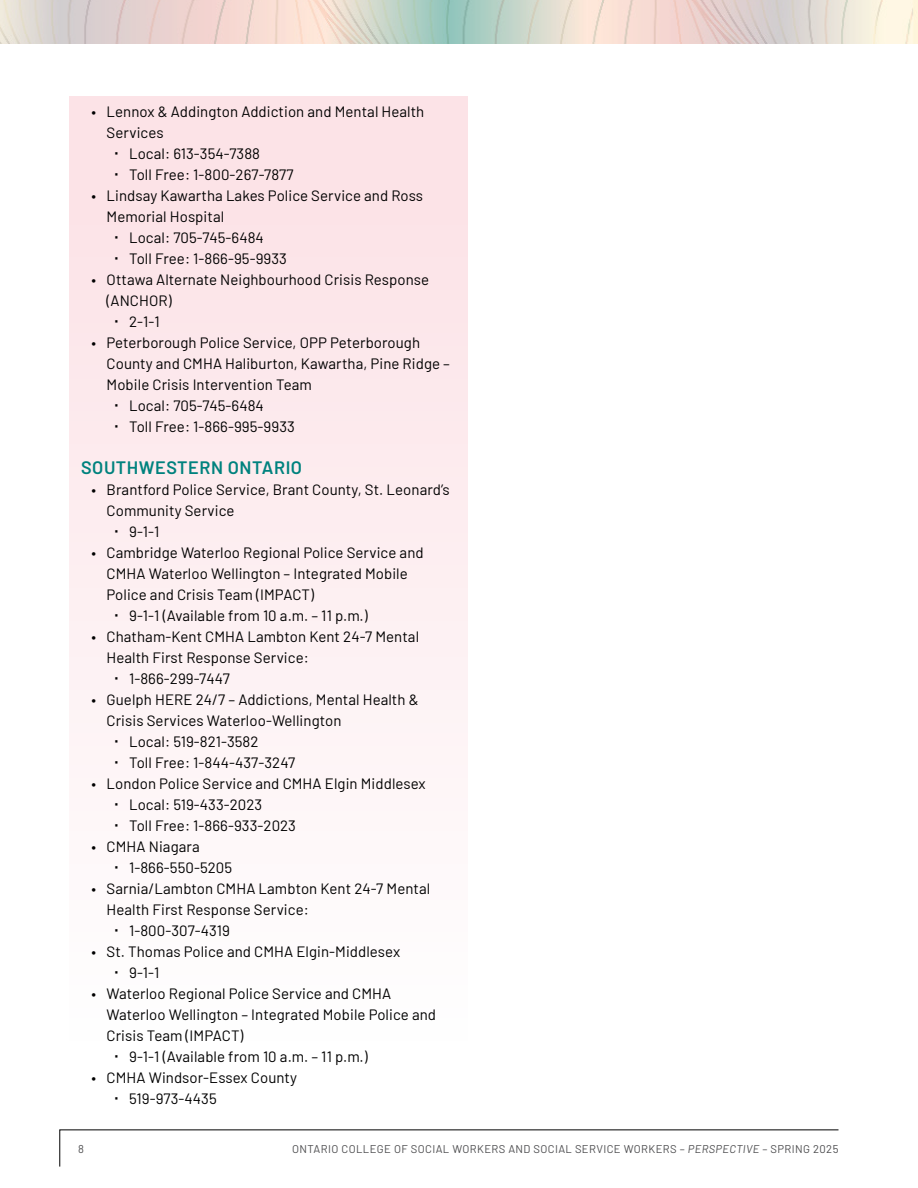
<style>
.page{position:relative;width:918px;height:1188px;background:#fff}
.page>*{position:absolute;margin:0;border:0;box-sizing:border-box;transform-origin:0 0}
.t1{font:600 18px "Barlow";letter-spacing:.03em;color:#00827e}
.t2{font:15px/21px "Barlow";letter-spacing:.005em;color:#000}
.t3{font:11.25px "Barlow";letter-spacing:.035em;color:#4d4d4f}
.s1{font-style:italic}
</style>
<div class="page">
<div style="left:69px;top:96px;width:399px;height:1019px;background:linear-gradient(to bottom,#fce0e5,#fff)"></div>
<img style="left:0;top:0;width:918px;height:44px">
<svg style="left:59px;top:1129px;width:780px;height:38px"></svg>
<p class="t2" style="left:92px;top:100px;width:334px">• Lennox &amp; Addington Addiction and Mental Health</p>
<p class="t2" style="left:107px;top:121px;width:58px">Services</p>
<p class="t2" style="left:129px;top:142px;width:132px">Local: 613-354-7388</p>
<p class="t2" style="left:129px;top:163px;width:166px">Toll Free: 1-800-267-7877</p>
<p class="t2" style="left:92px;top:184px;width:333px">• Lindsay Kawartha Lakes Police Service and Ross</p>
<p class="t2" style="left:107px;top:205px;width:119px">Memorial Hospital</p>
<p class="t2" style="left:129px;top:226px;width:136px">Local: 705-745-6484</p>
<p class="t2" style="left:129px;top:247px;width:159px">Toll Free: 1-866-95-9933</p>
<p class="t2" style="left:92px;top:268px;width:339px">• Ottawa Alternate Neighbourhood Crisis Response</p>
<p class="t2" style="left:107px;top:289px;width:67px">(ANCHOR)</p>
<p class="t2" style="left:129px;top:310px;width:32px">2-1-1</p>
<p class="t2" style="left:92px;top:331px;width:330px">• Peterborough Police Service, OPP Peterborough</p>
<p class="t2" style="left:107px;top:352px;width:345px">County and CMHA Haliburton, Kawartha, Pine Ridge –</p>
<p class="t2" style="left:107px;top:373px;width:207px">Mobile Crisis Intervention Team</p>
<p class="t2" style="left:129px;top:394px;width:136px">Local: 705-745-6484</p>
<p class="t2" style="left:129px;top:415px;width:167px">Toll Free: 1-866-995-9933</p>
<p class="t1" style="left:81px;top:454px;width:223px">SOUTHWESTERN ONTARIO</p>
<p class="t2" style="left:92px;top:478px;width:360px">• Brantford Police Service, Brant County, St. Leonard’s</p>
<p class="t2" style="left:107px;top:499px;width:129px">Community Service</p>
<p class="t2" style="left:129px;top:520px;width:32px">9-1-1</p>
<p class="t2" style="left:92px;top:541px;width:333px">• Cambridge Waterloo Regional Police Service and</p>
<p class="t2" style="left:107px;top:562px;width:303px">CMHA Waterloo Wellington – Integrated Mobile</p>
<p class="t2" style="left:107px;top:583px;width:209px">Police and Crisis Team (IMPACT)</p>
<p class="t2" style="left:129px;top:604px;width:240px">9-1-1 (Available from 10 a.m. – 11 p.m.)</p>
<p class="t2" style="left:92px;top:625px;width:329px">• Chatham-Kent CMHA Lambton Kent 24-7 Mental</p>
<p class="t2" style="left:107px;top:646px;width:204px">Health First Response Service:</p>
<p class="t2" style="left:129px;top:667px;width:102px">1-866-299-7447</p>
<p class="t2" style="left:92px;top:688px;width:328px">• Guelph HERE 24/7 – Addictions, Mental Health &amp;</p>
<p class="t2" style="left:107px;top:709px;width:236px">Crisis Services Waterloo-Wellington</p>
<p class="t2" style="left:129px;top:730px;width:131px">Local: 519-821-3582</p>
<p class="t2" style="left:129px;top:751px;width:168px">Toll Free: 1-844-437-3247</p>
<p class="t2" style="left:129px;top:772px;width:298px;text-indent:-38px">• London Police Service and CMHA Elgin Middlesex<br>Local: 519-433-2023<br>Toll Free: 1-866-933-2023</p>
<p class="t2" style="left:129px;top:835px;width:105px;text-indent:-38px">• CMHA Niagara<br>1-866-550-5205</p>
<p class="t2" style="left:92px;top:877px;width:340px">• Sarnia/Lambton CMHA Lambton Kent 24-7 Mental</p>
<p class="t2" style="left:107px;top:898px;width:204px">Health First Response Service:</p>
<p class="t2" style="left:129px;top:919px;width:102px">1-800-307-4319</p>
<p class="t2" style="left:129px;top:940px;width:273px;text-indent:-38px">• St. Thomas Police and CMHA Elgin-Middlesex<br>9-1-1</p>
<p class="t2" style="left:92px;top:982px;width:301px">• Waterloo Regional Police Service and CMHA</p>
<p class="t2" style="left:107px;top:1003px;width:331px">Waterloo Wellington – Integrated Mobile Police and</p>
<p class="t2" style="left:107px;top:1024px;width:138px">Crisis Team (IMPACT)</p>
<p class="t2" style="left:129px;top:1045px;width:240px">9-1-1 (Available from 10 a.m. – 11 p.m.)</p>
<p class="t2" style="left:129px;top:1066px;width:169px;text-indent:-38px">• CMHA Windsor-Essex County<br>519-973-4435</p>
<p class="t3" style="left:78px;top:1140px;width:7px">8</p>
<p class="t3" style="left:292px;top:1140px;width:548px">ONTARIO COLLEGE OF SOCIAL WORKERS AND SOCIAL SERVICE WORKERS – <span class="s1">PERSPECTIVE</span> – SPRING 2025</p>
</div>
